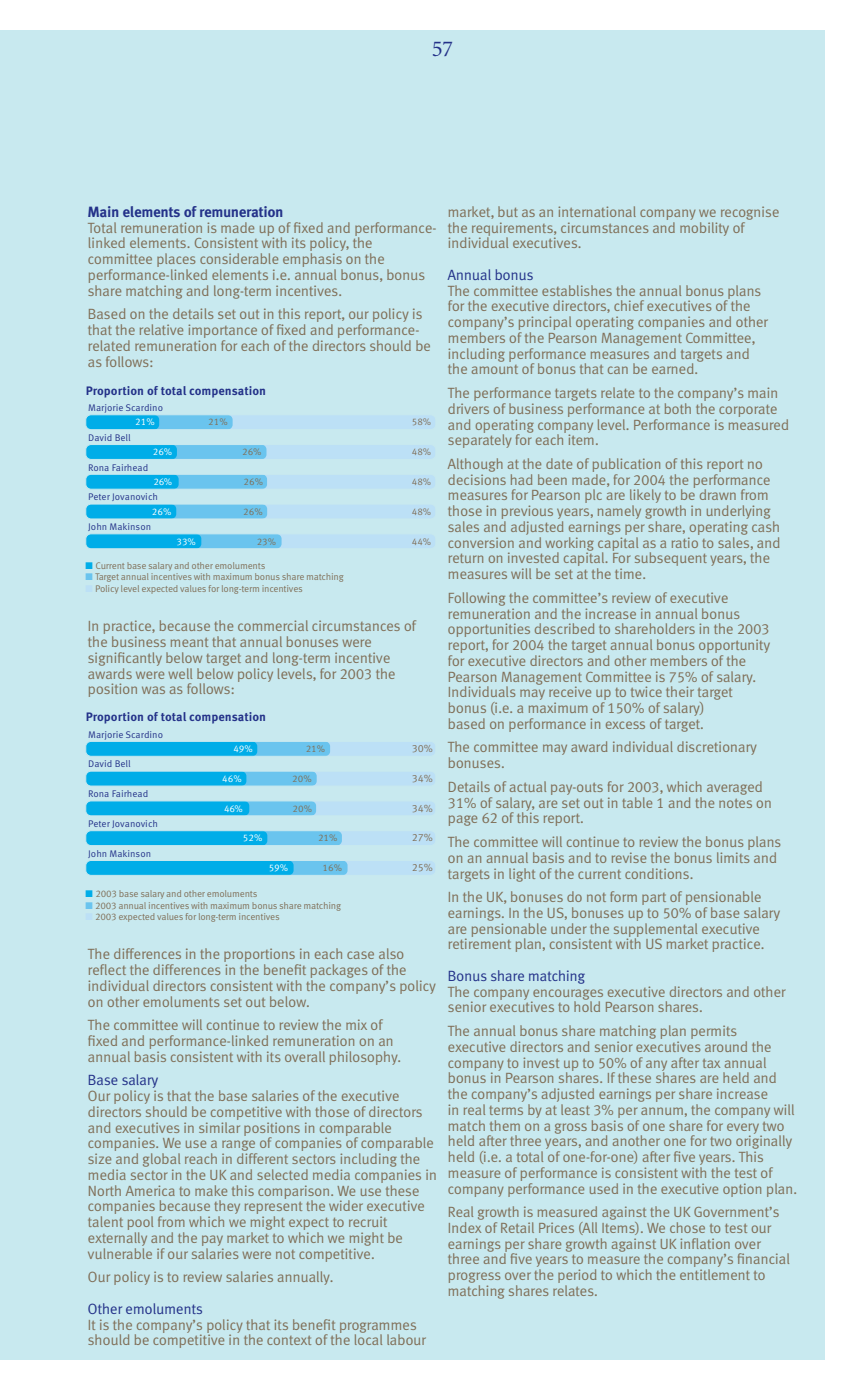
<style>
.page{position:relative;width:853px;height:1388px;background:#fff}
.page>*{position:absolute;margin:0;border:0;box-sizing:border-box;transform-origin:0 0}
.t1{font:22.75px "Minion";color:#243289}
.t2{font:14.88px/15.8px "Meta Corr";letter-spacing:-.03em;color:#806f58}
.t3{font:700 12.25px "Meta Corr";color:#243289}
.t4{font:10.5px "Meta Corr";color:#806f58}
.t5{font:9.62px "Meta Corr";letter-spacing:-.025em;color:#806f58}
.t6{font:9.62px "Meta Corr";color:#243289}
.t7{font:9.62px "Meta Corr";color:#fff}
.s1{font-weight:700;color:#243289}
.s2{color:#00ade8}
.s3{color:#6ac4ee}
.s4{color:#bce0f6}
.s5{color:#243289}
</style>
<div class="page">
<div style="left:1px;top:30px;width:823px;height:1329px;background:#c8e9ef"></div>
<svg style="left:86px;top:415px;width:349px;height:134px"></svg>
<svg style="left:86px;top:741px;width:349px;height:134px"></svg>
<p class="t1" style="left:432px;top:40px;width:23px">57</p>
<p class="t2" style="left:88px;top:205px;width:350px"><span class="s1">Main elements of remuneration<br></span>Total remuneration is made up of fixed and performance&shy;linked elements. Consistent with its policy, the committee places considerable emphasis on the performance-linked elements i.e. annual bonus, bonus share matching and long-term incentives.</p>
<p class="t2" style="left:88px;top:308px;width:345px">Based on the details set out in this report, our policy is that the relative importance of fixed and performance&shy;related remuneration for each of the directors should be as follows:</p>
<p class="t3" style="left:86px;top:386px;width:182px">Proportion of total compensation</p>
<p class="t6" style="left:88px;top:434px;width:44px">David Bell</p>
<p class="t6" style="left:88px;top:464px;width:62px">Rona Fairhead</p>
<p class="t6" style="left:88px;top:493px;width:71px">Peter Jovanovich</p>
<p class="t6" style="left:88px;top:523px;width:64px">John Makinson</p>
<p class="t6" style="left:88px;top:404px;width:76px">Marjorie Scardino</p>
<p class="t7" style="left:135px;top:419px;width:21px">21%</p>
<p class="t7" style="left:153px;top:448px;width:21px">26%</p>
<p class="t7" style="left:153px;top:478px;width:20px">26%</p>
<p class="t7" style="left:152px;top:508px;width:21px">26%</p>
<p class="t5" style="left:208px;top:419px;width:21px">21%</p>
<p class="t5" style="left:242px;top:448px;width:21px">26%</p>
<p class="t5" style="left:243px;top:478px;width:21px">26%</p>
<p class="t5" style="left:243px;top:508px;width:21px">26%</p>
<p class="t5" style="left:256px;top:538px;width:21px">23%</p>
<p class="t7" style="left:176px;top:538px;width:21px">33%</p>
<p class="t5" style="left:85px;top:562px;width:181px"><span class="s2">■</span> Current base salary and other emoluments</p>
<p class="t5" style="left:85px;top:573px;width:260px"><span class="s3">■</span> Target annual incentives with maximum bonus share matching</p>
<p class="t5" style="left:85px;top:585px;width:219px"><span class="s4">■</span> Policy level expected values for long-term incentives</p>
<p class="t5" style="left:411px;top:419px;width:21px">58%</p>
<p class="t5" style="left:411px;top:448px;width:21px">48%</p>
<p class="t5" style="left:411px;top:478px;width:21px">48%</p>
<p class="t5" style="left:411px;top:508px;width:21px">48%</p>
<p class="t5" style="left:411px;top:538px;width:21px">44%</p>
<p class="t2" style="left:88px;top:620px;width:330px">In practice, because the commercial circumstances of the business meant that annual bonuses were significantly below target and long-term incentive awards were well below policy levels, for 2003 the position was as follows:</p>
<p class="t3" style="left:86px;top:713px;width:182px">Proportion of total compensation</p>
<p class="t6" style="left:88px;top:760px;width:44px">David Bell</p>
<p class="t6" style="left:88px;top:790px;width:62px">Rona Fairhead</p>
<p class="t6" style="left:88px;top:820px;width:71px">Peter Jovanovich</p>
<p class="t6" style="left:88px;top:850px;width:64px">John Makinson</p>
<p class="t6" style="left:88px;top:731px;width:76px">Marjorie Scardino</p>
<p class="t7" style="left:233px;top:745px;width:21px">49%</p>
<p class="t7" style="left:222px;top:775px;width:21px">46%</p>
<p class="t7" style="left:224px;top:805px;width:20px">46%</p>
<p class="t7" style="left:243px;top:834px;width:21px">52%</p>
<p class="t5" style="left:305px;top:745px;width:21px">21%</p>
<p class="t5" style="left:292px;top:775px;width:21px">20%</p>
<p class="t5" style="left:292px;top:805px;width:21px">20%</p>
<p class="t5" style="left:318px;top:834px;width:21px">21%</p>
<p class="t5" style="left:322px;top:864px;width:21px">16%</p>
<p class="t7" style="left:268px;top:864px;width:21px">59%</p>
<p class="t5" style="left:85px;top:890px;width:173px"><span class="s2">■</span> 2003 base salary and other emoluments</p>
<p class="t5" style="left:85px;top:902px;width:257px"><span class="s3">■</span> 2003 annual incentives with maximum bonus share matching</p>
<p class="t5" style="left:85px;top:913px;width:196px"><span class="s4">■</span> 2003 expected values for long-term incentives</p>
<p class="t4" style="left:411px;top:744px;width:23px">30%</p>
<p class="t4" style="left:411px;top:774px;width:23px">34%</p>
<p class="t4" style="left:411px;top:804px;width:23px">34%</p>
<p class="t4" style="left:411px;top:834px;width:23px">27%</p>
<p class="t4" style="left:411px;top:864px;width:23px">25%</p>
<p class="t2" style="left:88px;top:948px;width:350px">The differences in the proportions in each case also reflect the differences in the benefit packages of the individual directors consistent with the company’s policy on other emoluments set out below.</p>
<p class="t2" style="left:88px;top:1019px;width:315px">The committee will continue to review the mix of fixed and performance-linked remuneration on an annual basis consistent with its overall philosophy.</p>
<p class="t2" style="left:88px;top:1074px;width:351px"><span class="s5">Base salary<br></span>Our policy is that the base salaries of the executive directors should be competitive with those of directors and executives in similar positions in comparable companies. We use a range of companies of comparable size and global reach in different sectors including the media sector in the UK and selected media companies in North America to make this comparison. We use these companies because they represent the wider executive talent pool from which we might expect to recruit externally and the pay market to which we might be vulnerable if our salaries were not competitive.</p>
<p class="t2" style="left:88px;top:1263px;width:247px;line-height:31.5px">Our policy is to review salaries annually.<br><span class="s5">Other emoluments</span></p>
<p class="t2" style="left:88px;top:1318px;width:340px">It is the company’s policy that its benefit programmes should be competitive in the context of the local labour</p>
<p class="t2" style="left:447px;top:205px;width:333px">market, but as an international company we recognise the requirements, circumstances and mobility of individual executives.</p>
<p class="t2" style="left:447px;top:268px;width:322px"><span class="s5">Annual bonus<br></span>The committee establishes the annual bonus plans for the executive directors, chief executives of the company’s principal operating companies and other members of the Pearson Management Committee, including performance measures and targets and the amount of bonus that can be earned.</p>
<p class="t2" style="left:447px;top:387px;width:343px">The performance targets relate to the company’s main drivers of business performance at both the corporate and operating company level. Performance is measured separately for each item.</p>
<p class="t2" style="left:447px;top:457px;width:335px">Although at the date of publication of this report no decisions had been made, for 2004 the performance measures for Pearson plc are likely to be drawn from those in previous years, namely growth in underlying sales and adjusted earnings per share, operating cash conversion and working capital as a ratio to sales, and return on invested capital. For subsequent years, the measures will be set at the time.</p>
<p class="t2" style="left:447px;top:591px;width:324px">Following the committee’s review of executive remuneration and the increase in annual bonus opportunities described to shareholders in the 2003 report, for 2004 the target annual bonus opportunity for executive directors and other members of the Pearson Management Committee is 75% of salary.<br>Individuals may receive up to twice their target bonus (i.e. a maximum of 150% of salary)<br>based on performance in excess of target.</p>
<p class="t2" style="left:447px;top:741px;width:311px">The committee may award individual discretionary</p>
<p class="t2" style="left:447px;top:780px;width:326px">Details of actual pay-outs for 2003, which averaged<br>31% of salary, are set out in table 1 and the notes on page 62 of this report.</p>
<p class="t2" style="left:447px;top:835px;width:335px">The committee will continue to review the bonus plans on an annual basis and to revise the bonus limits and targets in light of the current conditions.</p>
<p class="t2" style="left:447px;top:891px;width:334px">In the UK, bonuses do not form part of pensionable earnings. In the US, bonuses up to 50% of base salary are pensionable under the supplemental executive retirement plan, consistent with US market practice.</p>
<p class="t2" style="left:447px;top:969px;width:340px"><span class="s5">Bonus share matching<br></span>The company encourages executive directors and other senior executives to hold Pearson shares.</p>
<p class="t2" style="left:447px;top:1024px;width:351px">The annual bonus share matching plan permits executive directors and senior executives around the company to invest up to 50% of any after tax annual bonus in Pearson shares. If these shares are held and the company’s adjusted earnings per share increase<br>in real terms by at least 3% per annum, the company will match them on a gross basis of one share for every two held after three years, and another one for two originally held (i.e. a total of one-for-one) after five years. This measure of performance is consistent with the test of company performance used in the executive option plan.</p>
<p class="t2" style="left:447px;top:1206px;width:344px">Real growth is measured against the UK Government’s Index of Retail Prices (All Items). We chose to test our earnings per share growth against UK inflation over three and five years to measure the company’s financial progress over the period to which the entitlement to matching shares relates.</p>
<p class="t2" style="left:447px;top:757px;width:59px">bonuses.</p>
</div>
